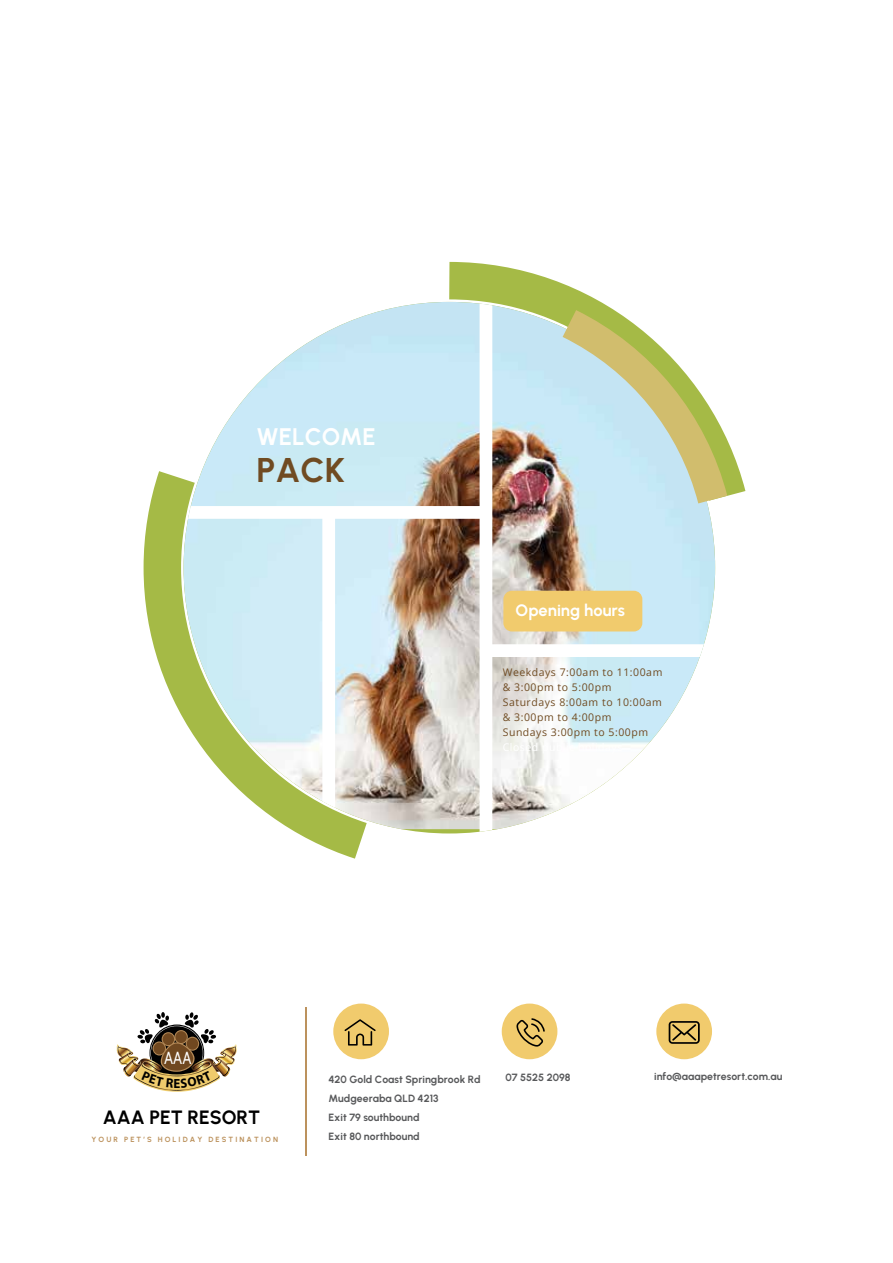
<style>
.page{position:relative;width:893px;height:1263px;background:#fff}
.page>*{position:absolute;margin:0;border:0;box-sizing:border-box;transform-origin:0 0}
.t1{font:34.35px "Urbanist";color:#704b22}
.t2{font:24px "Urbanist";color:#fff}
.t3{font:19.2px "Urbanist";color:#000}
.t4{font:18.3px "Nimbus Sans No 5 TOT";color:#fff;scale:.76 1}
.t5{font:16.5px "Urbanist";color:#fff}
.t6{font:700 13.35px "Myriad Pro";color:#000;scale:.96 1}
.t7{font:10.5px/19.2px "Urbanist";color:#58595b}
.t8{font:10.5px/15px "Open Sans";letter-spacing:.05em;color:#704b22}
.t9{font:7.5px "Urbanist";letter-spacing:.28em;color:#bc925d}
</style>
<div class="page">
<svg style="left:446px;top:261px;width:268px;height:280px"></svg>
<svg style="left:529px;top:283px;width:217px;height:253px"></svg>
<svg style="left:143px;top:471px;width:221px;height:388px"></svg>
<svg style="left:184px;top:302px;width:527px;height:531px"></svg>
<div style="left:333px;top:1003px;width:56px;height:56px;background:#f1cb6d;border-radius:50%"></div>
<div style="left:502px;top:1003px;width:55px;height:56px;background:#f1cb6d;border-radius:50%"></div>
<div style="left:656px;top:1003px;width:56px;height:56px;background:#f1cb6d;border-radius:50%"></div>
<svg style="left:344px;top:1019px;width:32px;height:26px"></svg>
<svg style="left:516px;top:1018px;width:29px;height:28px"></svg>
<svg style="left:669px;top:1021px;width:31px;height:23px"></svg>
<hr style="left:306px;top:1007px;width:1px;height:148px;background:#bc925d">
<div style="left:503px;top:591px;width:139px;height:40px;background:#f1cb6d;border-radius:9px"></div>
<svg style="left:117px;top:1012px;width:120px;height:80px"></svg>
<h2 class="t2" style="left:257px;top:421px;width:121px">WELCOME</h2>
<h1 class="t1" style="left:257px;top:447px;width:90px">PACK</h1>
<h3 class="t5" style="left:516px;top:599px;width:111px">Opening hours</h3>
<p class="t8" style="left:503px;top:664px;width:161px">Weekdays 7:00am to 11:00am &amp; 3:00pm to 5:00pm<br>Saturdays 8:00am to 10:00am &amp; 3:00pm to 4:00pm<br>Sundays 3:00pm to 5:00pm</p>
<h3 class="t4" style="left:164px;top:1047px;width:38px">AAA</h3>
<p class="t6" style="left:173px;top:1074px;width:9px">E</p>
<h3 class="t3" style="left:103px;top:1105px;width:159px">AAA PET RESORT</h3>
<p class="t9" style="left:91px;top:1135px;width:188px">YOUR PET’S HOLIDAY DESTINATION</p>
<p class="t7" style="left:328px;top:1069px;width:154px">420 Gold Coast Springbrook Rd<br>Mudgeeraba QLD 4213<br>Exit 79 southbound<br>Exit 80 northbound</p>
<p class="t7" style="left:505px;top:1067px;width:67px">07 5525 2098</p>
<p class="t7" style="left:654px;top:1066px;width:130px">info@aaapetresort.com.au</p>
</div>
